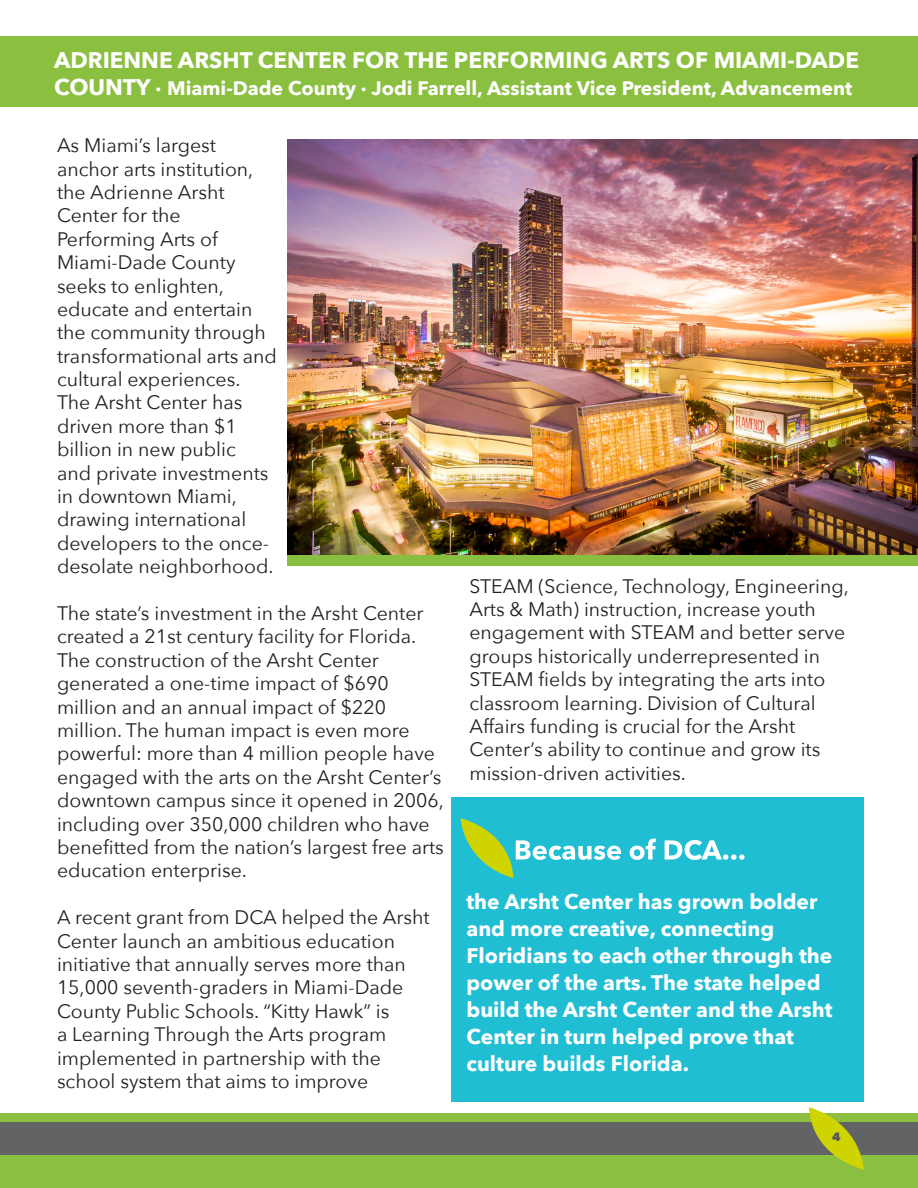
<style>
.page{position:relative;width:918px;height:1188px;background:#fff}
.page>*{position:absolute;margin:0;border:0;box-sizing:border-box;transform-origin:0 0}
.Paragraph_Style_2{font:700 22.5px "Avenir Next";color:#fff}
.t1{font:700 21px/27px "Avenir Next";color:#fff}
.t2{font:19.5px/23.4px "Avenir Next";color:#231f20}
.Paragraph_Style_2-2{font:700 19.5px "Avenir Next";color:#fff}
.t3{font:800 12px "Avenir Next";color:#57585a}
.s1{font-size:22.5px}
</style>
<div class="page">
<div style="left:0;top:1155px;width:918px;height:33px;background:#8abf3f"></div>
<div style="left:0;top:1114px;width:918px;height:8px;background:#8cbe3f"></div>
<div style="left:0;top:1122px;width:918px;height:33px;background:#616365"></div>
<svg style="left:808px;top:1107px;width:56px;height:63px"></svg>
<div style="left:0;top:36px;width:918px;height:70px;background:#8abf3f"></div>
<img style="left:288px;top:140px;width:630px;height:415px">
<div style="left:452px;top:797px;width:412px;height:305px;background:#20bed3"></div>
<div style="left:287px;top:555px;width:631px;height:11px;background:#89bf40"></div>
<svg style="left:460px;top:818px;width:285px;height:60px"></svg>
<p class="Paragraph_Style_2" style="left:54px;top:41px;width:807px">ADRIENNE ARSHT CENTER FOR THE PERFORMING ARTS OF MIAMI-DADE</p>
<p class="Paragraph_Style_2-2" style="left:54px;top:72px;width:800px"><span class="s1">COUNTY</span> · Miami-Dade County · Jodi Farrell, Assistant Vice President, Advancement</p>
<p class="t2" style="left:57px;top:133px;width:222px">As Miami’s largest anchor arts institution, the Adrienne Arsht<br>Center for the<br>Performing Arts of<br>Miami-Dade County seeks to enlighten, educate and entertain the community through transformational arts and cultural experiences.<br>The Arsht Center has driven more than $1 billion in new public<br>and private investments in downtown Miami, drawing international developers to the once&shy;desolate neighborhood.</p>
<p class="t2" style="left:57px;top:601px;width:388px">The state’s investment in the Arsht Center created a 21st century facility for Florida.<br>The construction of the Arsht Center generated a one-time impact of $690 million and an annual impact of $220 million. The human impact is even more powerful: more than 4 million people have engaged with the arts on the Arsht Center’s downtown campus since it opened in 2006, including over 350,000 children who have benefitted from the nation’s largest free arts education enterprise.</p>
<p class="t2" style="left:57px;top:905px;width:374px">A recent grant from DCA helped the Arsht Center launch an ambitious education initiative that annually serves more than 15,000 seventh-graders in Miami-Dade County Public Schools. “Kitty Hawk” is<br>a Learning Through the Arts program implemented in partnership with the school system that aims to improve</p>
<p class="t2" style="left:470px;top:573px;width:381px">STEAM (Science, Technology, Engineering, Arts &amp; Math) instruction, increase youth engagement with STEAM and better serve groups historically underrepresented in STEAM fields by integrating the arts into classroom learning. Division of Cultural Affairs funding is crucial for the Arsht Center’s ability to continue and grow its mission-driven activities.</p>
<p class="t1" style="left:466px;top:888px;width:368px">the Arsht Center has grown bolder and more creative, connecting<br>Floridians to each other through the power of the arts. The state helped build the Arsht Center and the Arsht<br>Center in turn helped prove that culture builds Florida.</p>
<p class="t3" style="left:832px;top:1129px;width:10px">4</p>
</div>
